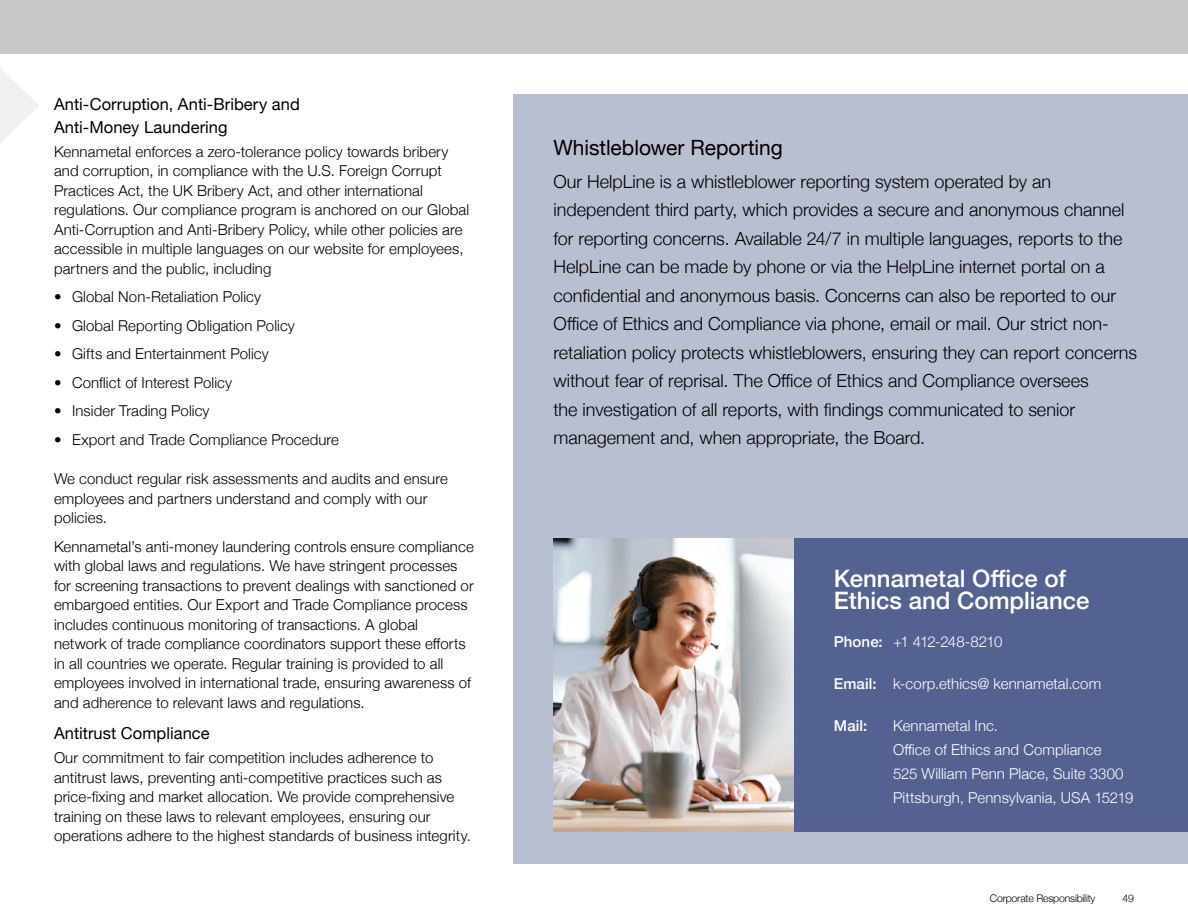
<style>
.page{position:relative;width:1188px;height:918px;background:#fff}
.page>*{position:absolute;margin:0;border:0;box-sizing:border-box;transform-origin:0 0}
.t1{font:500 24px/22.5px "Helvetica Neue";color:#fff}
.t2{font:21px "Helvetica Neue";color:#000}
.t3{font:300 18px/28.5px "Helvetica Neue";color:#000}
.t4{font:16.5px/22.5px "Helvetica Neue";letter-spacing:.005em;color:#000}
.t5{font:300 15px/19.5px "Helvetica Neue";letter-spacing:.005em;color:#000}
.t6{font:300 15px/24px "Helvetica Neue";letter-spacing:.005em;color:#fff}
.t7{font:300 15px "Helvetica Neue";letter-spacing:-.05em;color:#fff}
.t8{font:500 15px "Helvetica Neue";color:#fff}
.t9{font:300 10.5px "Helvetica Neue";letter-spacing:-.02em;color:#000}
.s1{font-weight:500}
</style>
<div class="page">
<svg style="left:0;top:69px;width:39px;height:74px"></svg>
<div style="left:513px;top:94px;width:675px;height:770px;background:#b8bfd1"></div>
<div style="left:772px;top:538px;width:416px;height:294px;background:#546292"></div>
<img style="left:554px;top:538px;width:239px;height:294px">
<div style="left:0;top:0;width:1188px;height:54px;background:#c7c8ca"></div>
<p class="t4" style="left:54px;top:94px;width:247px">Anti-Corruption, Anti-Bribery and<br>Anti-Money Laundering</p>
<p class="t5" style="left:54px;top:140px;width:417px">Kennametal enforces a zero-tolerance policy towards bribery and corruption, in compliance with the U.S. Foreign Corrupt Practices Act, the UK Bribery Act, and other international regulations. Our compliance program is anchored on our Global Anti-Corruption and Anti-Bribery Policy, while other policies are accessible in multiple languages on our website for employees, partners and the public, including</p>
<p class="t5" style="left:54px;top:286px;width:209px">• Global Non-Retaliation Policy</p>
<p class="t5" style="left:54px;top:314px;width:242px">• Global Reporting Obligation Policy</p>
<p class="t5" style="left:54px;top:343px;width:216px">• Gifts and Entertainment Policy</p>
<p class="t5" style="left:54px;top:371px;width:180px">• Conflict of Interest Policy</p>
<p class="t5" style="left:54px;top:400px;width:157px">• Insider Trading Policy</p>
<p class="t5" style="left:54px;top:428px;width:287px">• Export and Trade Compliance Procedure</p>
<p class="t5" style="left:54px;top:468px;width:395px">We conduct regular risk assessments and audits and ensure employees and partners understand and comply with our policies.</p>
<p class="t5" style="left:54px;top:536px;width:421px">Kennametal’s anti-money laundering controls ensure compliance with global laws and regulations. We have stringent processes for screening transactions to prevent dealings with sanctioned or embargoed entities. Our Export and Trade Compliance process includes continuous monitoring of transactions. A global network of trade compliance coordinators support these efforts in all countries we operate. Regular training is provided to all employees involved in international trade, ensuring awareness of and adherence to relevant laws and regulations.</p>
<p class="t4" style="left:54px;top:723px;width:157px">Antitrust Compliance</p>
<p class="t5" style="left:54px;top:747px;width:418px">Our commitment to fair competition includes adherence to antitrust laws, preventing anti-competitive practices such as price-fixing and market allocation. We provide comprehensive training on these laws to relevant employees, ensuring our operations adhere to the highest standards of business integrity.</p>
<h2 class="t2" style="left:554px;top:132px;width:231px">Whistleblower Reporting</h2>
<p class="t3" style="left:554px;top:166px;width:585px">Our HelpLine is a whistleblower reporting system operated by an independent third party, which provides a secure and anonymous channel for reporting concerns. Available 24/7 in multiple languages, reports to the HelpLine can be made by phone or via the HelpLine internet portal on a confidential and anonymous basis. Concerns can also be reported to our Office of Ethics and Compliance via phone, email or mail. Our strict non&shy;retaliation policy protects whistleblowers, ensuring they can report concerns without fear of reprisal. The Office of Ethics and Compliance oversees<br>the investigation of all reports, with findings communicated to senior management and, when appropriate, the Board.</p>
<h1 class="t1" style="left:834px;top:565px;width:257px">Kennametal Office of<br>Ethics and Compliance</h1>
<p class="t7" style="left:834px;top:629px;width:170px"><span class="s1">Phone:</span> +1 412-248-8210</p>
<p class="t6" style="left:834px;top:670px;width:269px"><span class="s1">Email:</span> k-corp.ethics@ kennametal.com</p>
<p class="t8" style="left:834px;top:713px;width:35px">Mail:</p>
<p class="t6" style="left:893px;top:712px;width:242px">Kennametal Inc.<br>Office of Ethics and Compliance<br>525 William Penn Place, Suite 3300<br>Pittsburgh, Pennsylvania, USA 15219</p>
<p class="t9" style="left:990px;top:889px;width:107px">Corporate Responsibility</p>
<p class="t9" style="left:1122px;top:889px;width:13px">49</p>
</div>
